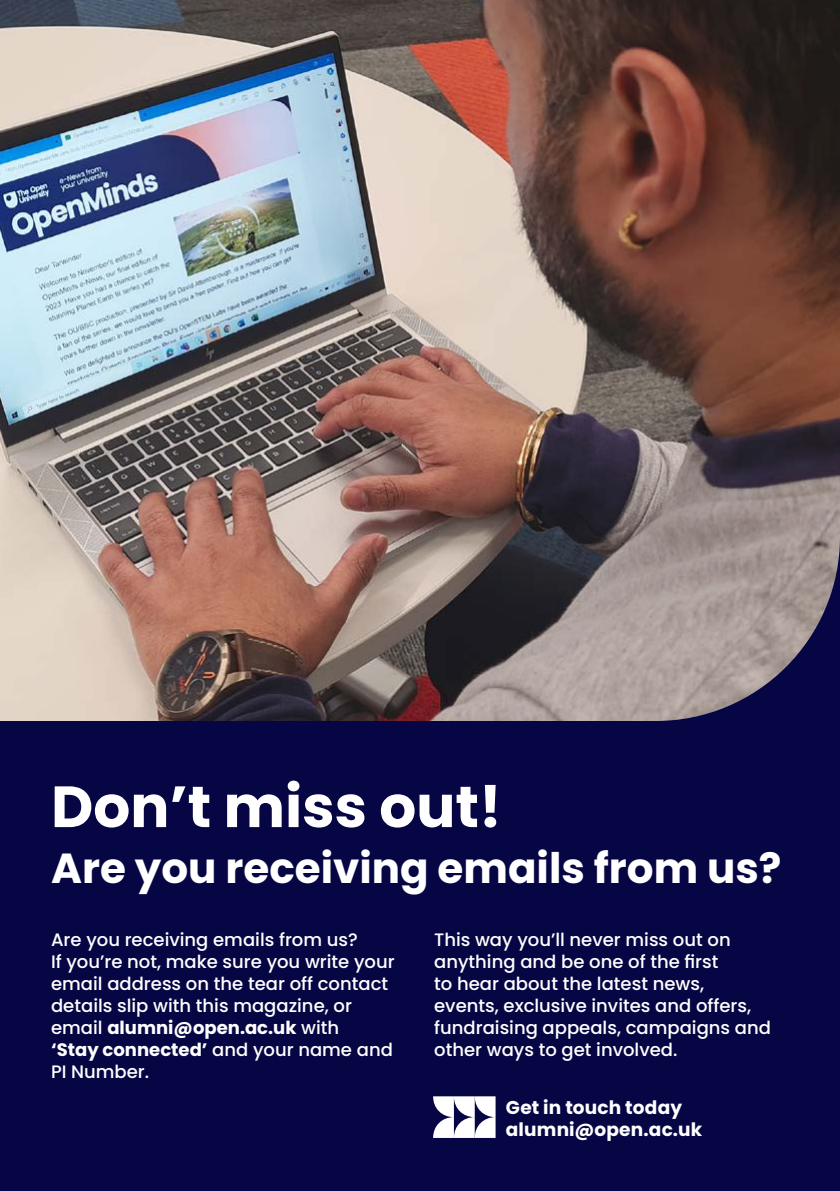
<style>
.page{position:relative;width:840px;height:1191px;background:#fff}
.page>*{position:absolute;margin:0;border:0;box-sizing:border-box;transform-origin:0 0}
.H1_-_OU_Blue__25pt__FOR_TOC{font:700 58px "Poppins";color:#fff}
.H1_-_OU_white__25pt{font:700 42px "Poppins";color:#fff}
.Body{font:700 18.4px/22.2px "Poppins";letter-spacing:.01em;color:#fff}
.t1{font:500 18px/22px "Poppins";color:#fff}
.s1{font-weight:700}
</style>
<div class="page">
<div style="left:0;top:0;width:839px;height:1191px;background:#060645"></div>
<svg style="left:433px;top:1096px;width:62px;height:42px"></svg>
<img style="left:0;top:0;width:839px;height:721px">
<h1 class="H1_-_OU_Blue__25pt__FOR_TOC" style="left:51px;top:773px;width:452px">Don’t miss out!</h1>
<h1 class="H1_-_OU_white__25pt" style="left:51px;top:844px;width:731px">Are you receiving emails from us?</h1>
<p class="t1" style="left:51px;top:929px;width:345px">Are you receiving emails from us?<br>If you’re not, make sure you write your email address on the tear off contact details slip with this magazine, or email <span class="s1">alumni@open.ac.uk</span> with<br><span class="s1">‘Stay connected’</span> and your name and<br>PI Number.</p>
<p class="t1" style="left:434px;top:929px;width:338px">This way you’ll never miss out on anything and be one of the first<br>to hear about the latest news, events, exclusive invites and offers, fundraising appeals, campaigns and other ways to get involved.</p>
<p class="Body" style="left:505px;top:1096px;width:198px">Get in touch today alumni@open.ac.uk</p>
</div>
